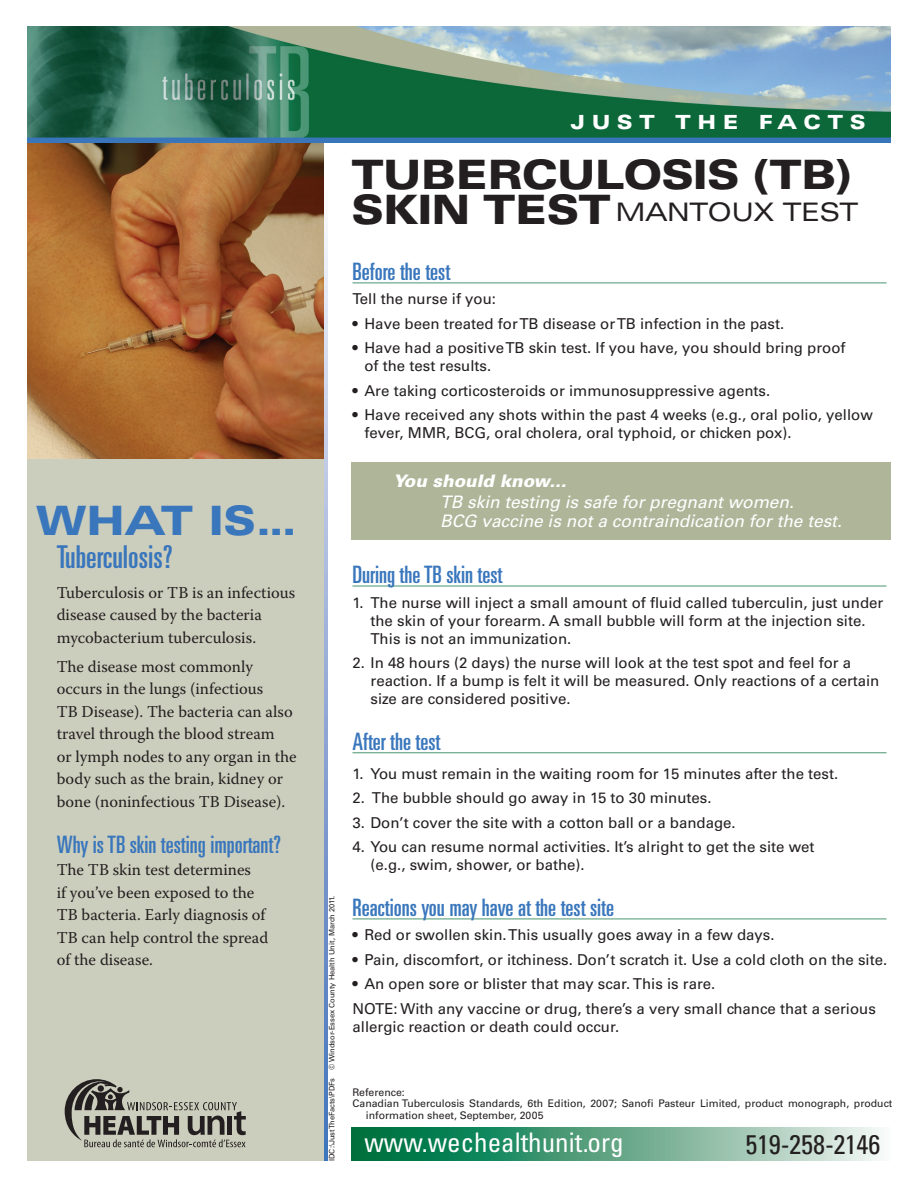
<style>
.page{position:relative;width:918px;height:1188px;background:#fff}
.page>*{position:absolute;margin:0;border:0;box-sizing:border-box;transform-origin:0 0}
.t1{font:900 expanded 40.5px "Univers LT Std";letter-spacing:-.03em;color:#231f20}
.t2{font:900 expanded 40.5px "Univers LT Std";letter-spacing:-.02em;color:#3976bc}
.t3{font:ultra-condensed 31.5px "Univers LT Std";color:#3976bc}
.t4{font:condensed 27px "Univers LT Std";color:#fff}
.t5{font:condensed 27px "Univers LT Std";letter-spacing:-.01em;color:#231f20}
.t6{font:expanded 25.5px "Univers LT Std";letter-spacing:-.02em;color:#231f20}
.t7{font:ultra-condensed 24px "Univers LT Std";color:#3976bc}
.t8{font:900 expanded 19.5px "Univers LT Std";letter-spacing:.33em;color:#fff}
.t9{font:italic 17.25px/18.8px "Univers LT Std";color:#fff}
.t10{font:italic 900 17.25px "Univers LT Std";color:#fff}
.t11{font:16.5px/22.5px "Warnock Pro";color:#231f20}
.t12{font:15px/18px "Univers LT Std";color:#231f20}
.t13{font:10.5px "Univers LT Std";color:#231f20}
.t14{font:7.5px "Univers LT Std";color:#231f20}
.s1{font-weight:900;font-size:40.5px}
</style>
<div class="page">
<div style="left:27px;top:454px;width:297px;height:707px;background:#cccebd"></div>
<svg style="left:324px;top:224px;width:4px;height:937px;background:#96add8"></svg>
<img style="left:27px;top:142px;width:297px;height:317px">
<svg style="left:351px;top:1127px;width:530px;height:34px;background:#64a98b"></svg>
<div style="left:351px;top:462px;width:540px;height:77px;background:#afb599"></div>
<hr style="left:353px;top:282px;width:534px;height:1px;background:#67a788">
<hr style="left:353px;top:585px;width:534px;height:2px;background:#67a788">
<hr style="left:353px;top:752px;width:534px;height:1px;background:#67a788">
<hr style="left:353px;top:918px;width:534px;height:2px;background:#67a788">
<img style="left:27px;top:27px;width:864px;height:115px">
<svg style="left:65px;top:1079px;width:181px;height:68px"></svg>
<h1 class="t2" style="left:36px;top:497px;width:263px">WHAT IS...</h1>
<h2 class="t3" style="left:57px;top:539px;width:117px">Tuberculosis?</h2>
<p class="t11" style="left:57px;top:581px;width:240px">Tuberculosis or TB is an infectious disease caused by the bacteria mycobacterium tuberculosis.</p>
<p class="t11" style="left:57px;top:655px;width:242px">The disease most commonly occurs in the lungs (infectious<br>TB Disease). The bacteria can also travel through the blood stream<br>or lymph nodes to any organ in the body such as the brain, kidney or bone (noninfectious TB Disease).</p>
<h3 class="t7" style="left:57px;top:830px;width:226px">Why is TB skin testing important?</h3>
<p class="t11" style="left:57px;top:858px;width:213px">The TB skin test determines<br>if you’ve been exposed to the<br>TB bacteria. Early diagnosis of<br>TB can help control the spread of the disease.</p>
<p class="t14" style="left:327px;top:1161px;width:267px;rotate:-90deg">IDC:\JustTheFacts\PDFs © Windsor-Essex County Health Unit, March 2011.</p>
<h3 class="t8" style="left:571px;top:110px;width:296px">JUST THE FACTS</h3>
<h1 class="t1" style="left:351px;top:151px;width:503px">TUBERCULOSIS (TB)</h1>
<h3 class="t6" style="left:351px;top:197px;width:509px"><span class="s1">SKIN TEST</span> MANTOUX TEST</h3>
<h3 class="t7" style="left:353px;top:258px;width:99px">Before the test</h3>
<p class="t12" style="left:353px;top:290px;width:145px">Tell the nurse if you:</p>
<p class="t12" style="left:353px;top:315px;width:433px">• Have been treated forTB disease orTB infection in the past.</p>
<p class="t12" style="left:365px;top:339px;width:483px;text-indent:-12px">• Have had a positiveTB skin test. If you have, you should bring proof of the test results.</p>
<p class="t12" style="left:353px;top:382px;width:419px">• Are taking corticosteroids or immunosuppressive agents.</p>
<p class="t12" style="left:365px;top:406px;width:510px;text-indent:-12px">• Have received any shots within the past 4 weeks (e.g., oral polio, yellow fever, MMR, BCG, oral cholera, oral typhoid, or chicken pox).</p>
<p class="t10" style="left:393px;top:470px;width:175px">You should know...</p>
<p class="t9" style="left:440px;top:493px;width:403px">TB skin testing is safe for pregnant women.<br>BCG vaccine is not a contraindication for the test.</p>
<h3 class="t7" style="left:353px;top:561px;width:151px">During the TB skin test</h3>
<p class="t12" style="left:371px;top:593px;width:514px;text-indent:-18px">1. The nurse will inject a small amount of fluid called tuberculin, just under the skin of your forearm. A small bubble will form at the injection site.<br>This is not an immunization.</p>
<p class="t12" style="left:371px;top:654px;width:510px;text-indent:-18px">2. In 48 hours (2 days) the nurse will look at the test spot and feel for a reaction. If a bump is felt it will be measured. Only reactions of a certain size are considered positive.</p>
<h3 class="t7" style="left:353px;top:728px;width:90px">After the test</h3>
<p class="t12" style="left:353px;top:764px;width:487px">1. You must remain in the waiting room for 15 minutes after the test.</p>
<p class="t12" style="left:353px;top:789px;width:361px">2. The bubble should go away in 15 to 30 minutes.</p>
<p class="t12" style="left:353px;top:813px;width:385px">3. Don’t cover the site with a cotton ball or a bandage.</p>
<p class="t12" style="left:371px;top:838px;width:446px;text-indent:-18px">4. You can resume normal activities. It’s alright to get the site wet (e.g., swim, shower, or bathe).</p>
<h3 class="t7" style="left:353px;top:894px;width:263px">Reactions you may have at the test site</h3>
<p class="t12" style="left:353px;top:926px;width:424px">• Red or swollen skin.This usually goes away in a few days.</p>
<p class="t12" style="left:353px;top:951px;width:536px">• Pain, discomfort, or itchiness. Don’t scratch it. Use a cold cloth on the site.</p>
<p class="t12" style="left:353px;top:972px;width:525px;line-height:24.5px">• An open sore or blister that may scar. This is rare.<br>NOTE: With any vaccine or drug, there’s a very small chance that a serious</p>
<p class="t12" style="left:353px;top:1018px;width:268px">allergic reaction or death could occur.</p>
<p class="t13" style="left:353px;top:1086px;width:54px">Reference:</p>
<p class="t13" style="left:353px;top:1097px;width:541px">Canadian Tuberculosis Standards, 6th Edition, 2007; Sanofi Pasteur Limited, product monograph, product</p>
<p class="t13" style="left:366px;top:1109px;width:179px">information sheet, September, 2005</p>
<h3 class="t4" style="left:364px;top:1125px;width:261px">www.wechealthunit.org</h3>
<h3 class="t5" style="left:746px;top:1127px;width:136px">519-258-2146</h3>
</div>
